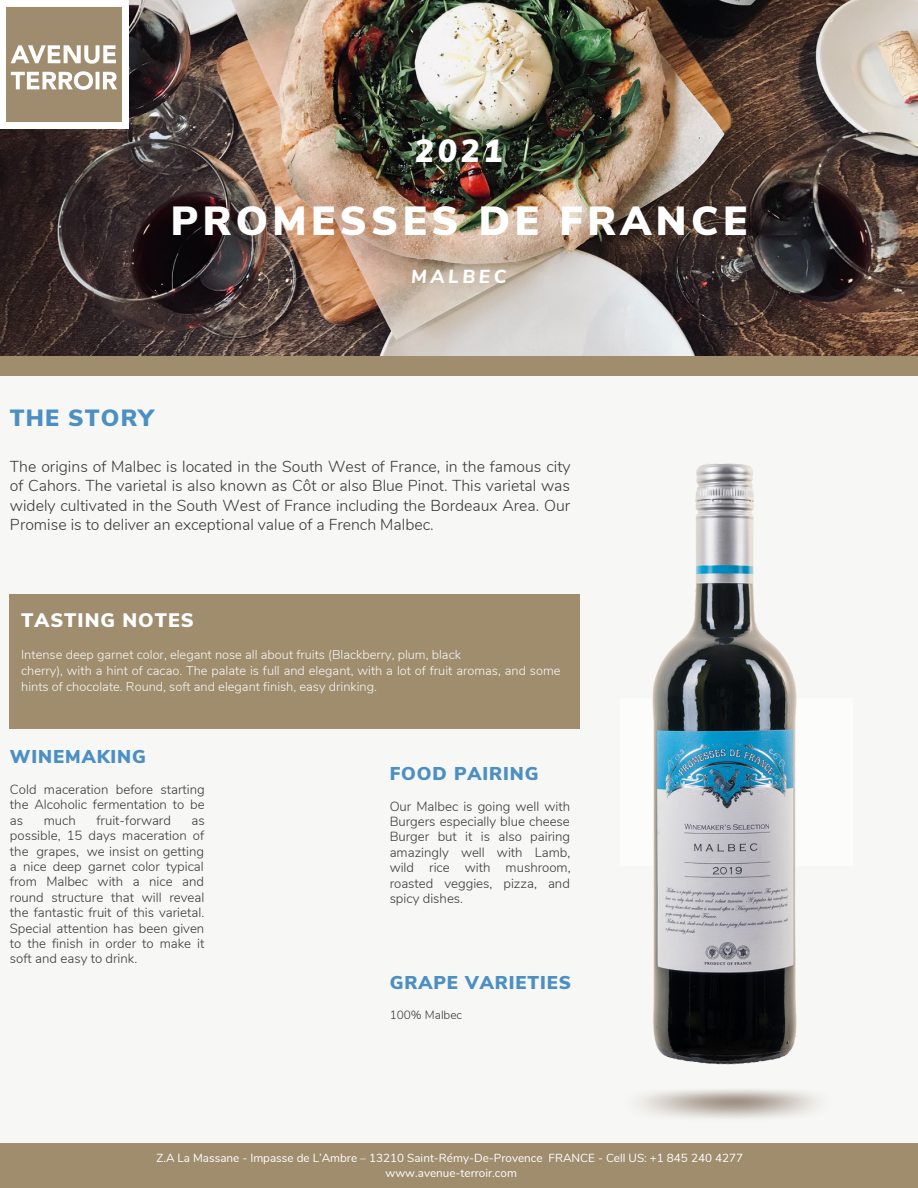
<style>
.page{position:relative;width:918px;height:1188px;background:#f7f8f6}
.page>*{position:absolute;margin:0;border:0;box-sizing:border-box;transform-origin:0 0}
.t1{font:900 40.65px "Nunito Sans";letter-spacing:.11em;color:#fff}
.t2{font:italic 900 32.1px "Nunito Sans";color:#fff}
.t3{font:900 23.4px "Nunito Sans";letter-spacing:.05em;color:#4c8fc3}
.t4{font:900 19.5px "Nunito Sans";letter-spacing:.05em;color:#fff}
.t5{font:italic 800 18.9px "Nunito Sans";letter-spacing:.19em;color:#fff}
.t6{font:900 18.45px "Nunito Sans";letter-spacing:.05em;color:#4c8fc3}
.t7{font:300 15.75px/19.6px "Nunito";color:#383838;text-align:justify}
.t8{font:300 13.2px/15.5px "Nunito";color:#383838;text-align:justify}
.t9{font:300 12.75px/16px "Nunito";color:#f7f8f6}
.t10{font:300 11.85px "Nunito";color:#383838}
.t11{font:11.7px/15.6px "Nunito";color:#fff;text-align:center}
</style>
<div class="page">
<img style="left:0;top:0;width:918px;height:357px">
<div style="left:0;top:357px;width:918px;height:19px;background:#9f8d6e"></div>
<div style="left:10px;top:594px;width:570px;height:134px;background:#9f8d6e"></div>
<div style="left:0;top:1143px;width:918px;height:44px;background:#9f8d6e"></div>
<img style="left:0;top:0;width:128px;height:129px">
<img style="left:573px;top:463px;width:224px;height:626px">
<h2 class="t2" style="left:415px;top:130px;width:89px">2021</h2>
<h1 class="t1" style="left:171px;top:194px;width:578px">PROMESSES DE FRANCE</h1>
<h3 class="t5" style="left:411px;top:264px;width:97px">MALBEC</h3>
<h3 class="t3" style="left:10px;top:403px;width:145px">THE STORY</h3>
<p class="t7" style="left:10px;top:457px;width:562px">The origins of Malbec is located in the South West of France, in the famous city of Cahors. The varietal is also known as Côt or also Blue Pinot. This varietal was widely cultivated in the South West of France including the Bordeaux Area. Our Promise is to deliver an exceptional value of a French Malbec.</p>
<h3 class="t4" style="left:21px;top:607px;width:174px">TASTING NOTES</h3>
<p class="t9" style="left:21px;top:646px;width:541px">Intense deep garnet color, elegant nose all about fruits (Blackberry, plum, black<br>cherry), with a hint of cacao. The palate is full and elegant, with a lot of fruit aromas, and some hints of chocolate. Round, soft and elegant finish, easy drinking.</p>
<h3 class="t6" style="left:10px;top:745px;width:138px">WINEMAKING</h3>
<p class="t8" style="left:10px;top:782px;width:196px">Cold maceration before starting the Alcoholic fermentation to be as</p>
<p class="t8" style="left:44px;top:813px;width:34px">much</p>
<p class="t8" style="left:96px;top:813px;width:76px">fruit-forward</p>
<p class="t8" style="left:10px;top:813px;width:196px;text-indent:182px">as possible, 15 days maceration of the grapes, we insist on getting a nice deep garnet color typical from Malbec with a nice and round structure that will reveal the fantastic fruit of this varietal.<br>Special attention has been given to the finish in order to make it soft and easy to drink.</p>
<h3 class="t6" style="left:390px;top:761px;width:150px">FOOD PAIRING</h3>
<p class="t8" style="left:390px;top:799px;width:183px">Our Malbec is going well with Burgers especially blue cheese Burger but it is also pairing amazingly well with Lamb, wild rice with mushroom, roasted veggies, pizza, and spicy dishes.</p>
<h3 class="t6" style="left:390px;top:970px;width:183px">GRAPE VARIETIES</h3>
<p class="t10" style="left:390px;top:1007px;width:74px">100% Malbec</p>
<p class="t11" style="left:156px;top:1150px;width:588px">Z.A La Massane - Impasse de L’Ambre – 13210 Saint-Rémy-De-Provence FRANCE - Cell US: +1 845 240 4277 www.avenue-terroir.com</p>
</div>
